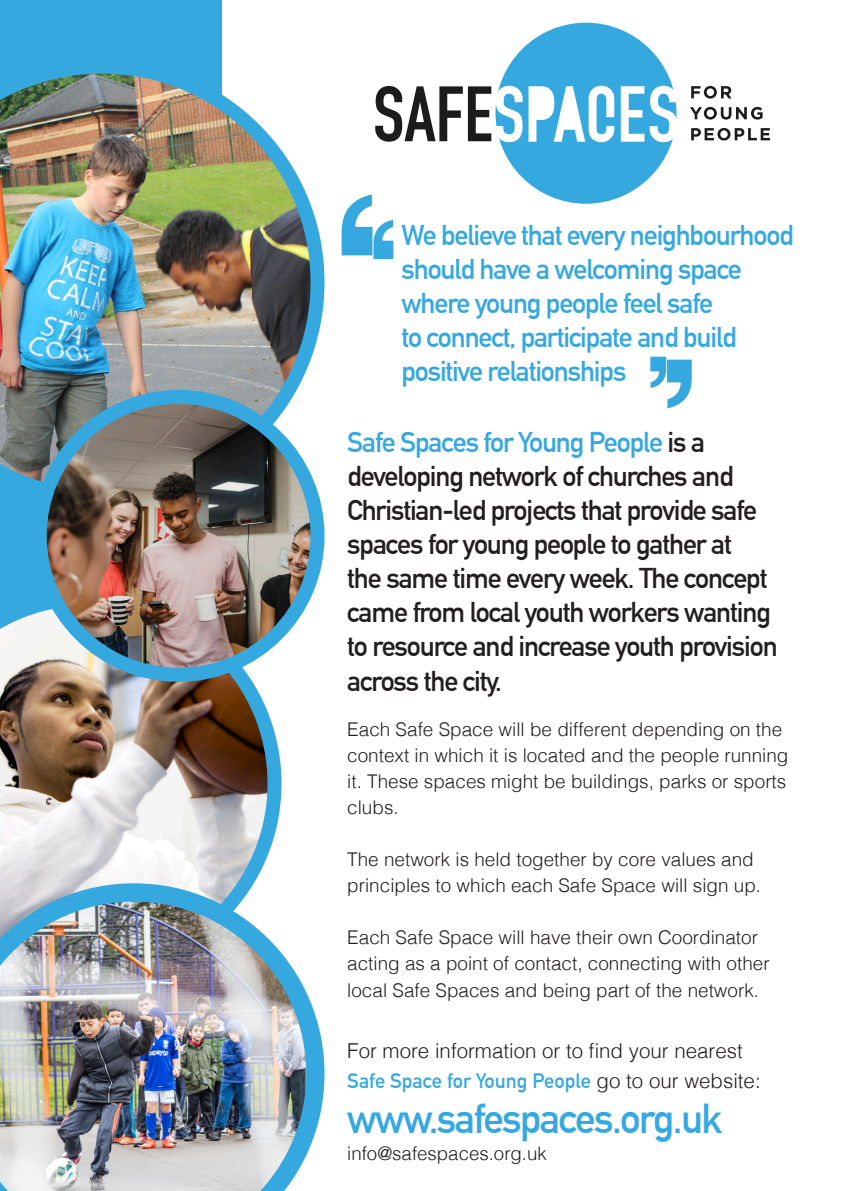
<style>
.page{position:relative;width:842px;height:1191px;background:#fff}
.page>*{position:absolute;margin:0;border:0;box-sizing:border-box;transform-origin:0 0}
.t1{font:700 40.8px "DIN Alternate";letter-spacing:-.04em;color:#36a8e0}
.t2{font:700 28px/34.2px "DIN Alternate";letter-spacing:-.04em;color:#231f20}
.t3{font:700 28px/34px "DIN Alternate";letter-spacing:-.04em;color:#36a8e0}
.t4{font:300 20.6px/29.4px "Helvetica";color:#231f20}
.t5{font:300 18.8px/26px "Helvetica";color:#231f20}
.t6{font:300 18.6px "Helvetica";color:#231f20}
.s1{color:#36a8e0}
.s2{font-family:"DIN Alternate";font-weight:700;color:#36a8e0}
</style>
<div class="page">
<div style="left:0;top:0;width:221px;height:1191px;background:#36a8e0"></div>
<svg style="left:691px;top:86px;width:40px;height:13px"></svg>
<svg style="left:690px;top:107px;width:73px;height:13px"></svg>
<svg style="left:691px;top:128px;width:79px;height:13px"></svg>
<div style="left:495px;top:23px;width:181px;height:181px;background:#36a8e0;border-radius:50%"></div>
<svg style="left:650px;top:86px;width:27px;height:56px"></svg>
<svg style="left:375px;top:86px;width:239px;height:56px"></svg>
<svg style="left:621px;top:86px;width:23px;height:56px"></svg>
<img style="left:0;top:60px;width:324px;height:444px">
<img style="left:0;top:609px;width:281px;height:274px">
<img style="left:0;top:883px;width:324px;height:308px">
<img style="left:40px;top:397px;width:277px;height:278px;border-radius:139px">
<div style="left:33px;top:390px;width:291px;height:292px;border:14px solid #36a8e0;border-radius:50%"></div>
<svg style="left:342px;top:194px;width:51px;height:65px"></svg>
<svg style="left:650px;top:357px;width:42px;height:51px"></svg>
<p class="t3" style="left:401px;top:216px;width:394px">We believe that every neighbourhood should have a welcoming space where young people feel safe<br>to connect, participate and build positive relationships</p>
<p class="t2" style="left:347px;top:423px;width:432px"><span class="s1">Safe Spaces for Young People</span> is a developing network of churches and Christian-led projects that provide safe spaces for young people to gather at<br>the same time every week. The concept came from local youth workers wanting to resource and increase youth provision across the city.</p>
<p class="t5" style="left:347px;top:715px;width:443px">Each Safe Space will be different depending on the context in which it is located and the people running it. These spaces might be buildings, parks or sports clubs.</p>
<p class="t5" style="left:347px;top:845px;width:415px">The network is held together by core values and principles to which each Safe Space will sign up.</p>
<p class="t5" style="left:347px;top:923px;width:424px">Each Safe Space will have their own Coordinator acting as a point of contact, connecting with other local Safe Spaces and being part of the network.</p>
<p class="t4" style="left:347px;top:1034px;width:415px">For more information or to find your nearest<br><span class="s2">Safe Space for Young People</span> go to our website:</p>
<p class="t1" style="left:347px;top:1087px;width:377px">www.safespaces.org.uk</p>
<p class="t6" style="left:347px;top:1137px;width:201px">info@safespaces.org.uk</p>
</div>
